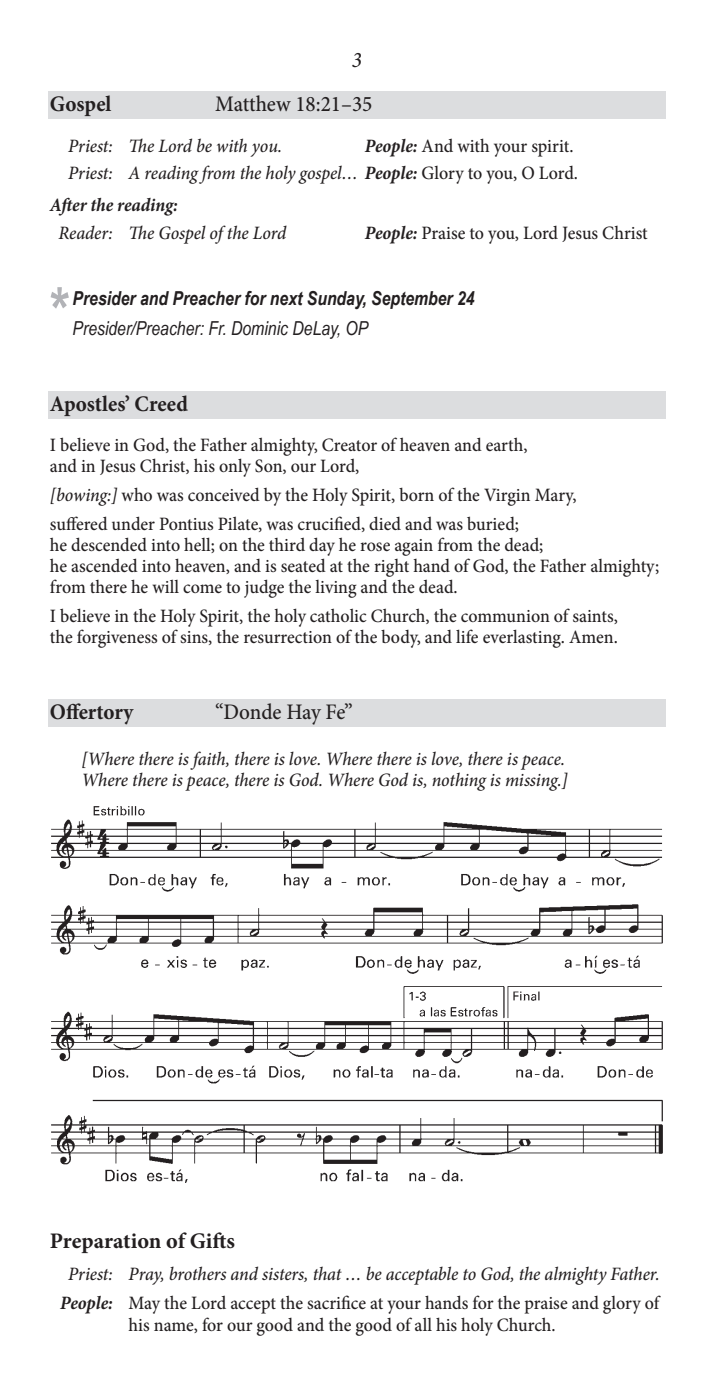
<style>
.page{position:relative;width:714px;height:1386px;background:#fff}
.page>*{position:absolute;margin:0;border:0;box-sizing:border-box;transform-origin:0 0}
.t1{font:700 63px "Arial Narrow";color:#b2b3b7}
.Music_Label{font:700 22.22px "Minion Pro";letter-spacing:.005em;color:#231f20;scale:.95 1}
.Music_Label-2{font:500 22.22px "Minion Pro";letter-spacing:-.005em;color:#231f20;scale:.95 1}
.item_header{font:700 22.22px "Minion Pro";color:#231f20}
.t2{font:italic 500 22.22px "Minion Pro";color:#231f20;scale:.95 1}
.t3{font:italic 700 19.25px "Arial Narrow";color:#231f20}
.announcement_text_mu{font:italic 19.25px "Arial Narrow";color:#231f20}
.Lyrics{font:500 18.9px/21px "Minion Pro";color:#231f20;scale:.95 1}
.prayers_text{font:italic 500 18.9px "Minion Pro";letter-spacing:-.005em;color:#231f20;scale:.95 1}
.prayers_text-2{font:500 18.9px/21.5px "Minion Pro";letter-spacing:-.005em;color:#231f20;scale:.95 1}
.Lyrics-2{font:italic 500 18.9px/21.5px "Minion Pro";letter-spacing:-.005em;color:#231f20;scale:.95 1}
.prayers_text-3{font:italic 700 18.9px "Minion Pro";letter-spacing:-.005em;color:#231f20;scale:.95 1}
.s1{font-weight:700;font-style:italic}
.s2{font-weight:700}
.s3{font-style:normal}
.s4{font-style:italic}
</style>
<div class="page">
<div style="left:48px;top:391px;width:618px;height:27px;background:#dcdddf"></div>
<div style="left:48px;top:91px;width:618px;height:27px;background:#dcdddf"></div>
<div style="left:48px;top:699px;width:618px;height:28px;background:#dcdddf"></div>
<img style="left:51px;top:806px;width:612px;height:377px">
<p class="t2" style="left:352px;top:45px;width:12px">3</p>
<p class="Music_Label" style="left:50px;top:88px;width:66px">Gospel</p>
<p class="Music_Label-2" style="left:215px;top:89px;width:167px">Matthew 18:21–35</p>
<p class="prayers_text" style="left:68px;top:133px;width:227px">Priest: The Lord be with you.</p>
<p class="prayers_text-2" style="left:365px;top:135px;width:221px"><span class="s1">People:</span> And with your spirit.</p>
<p class="prayers_text" style="left:68px;top:160px;width:538px">Priest: A reading from the holy gospel… <span class="s2">People:</span> <span class="s3">Glory to you, O Lord.</span></p>
<p class="prayers_text-3" style="left:50px;top:192px;width:136px">After the reading:</p>
<p class="prayers_text" style="left:58px;top:220px;width:242px">Reader: The Gospel of the Lord</p>
<p class="prayers_text-2" style="left:365px;top:222px;width:299px"><span class="s1">People:</span> Praise to you, Lord Jesus Christ</p>
<p class="t1" style="left:50px;top:263px;width:22px">*</p>
<p class="t3" style="left:73px;top:284px;width:404px">Presider and Preacher for next Sunday, September 24</p>
<p class="announcement_text_mu" style="left:73px;top:315px;width:297px">Presider/Preacher: Fr. Dominic DeLay, OP</p>
<p class="Music_Label" style="left:50px;top:388px;width:147px">Apostles’ Creed</p>
<p class="Lyrics" style="left:50px;top:435px;width:505px">I believe in God, the Father almighty, Creator of heaven and earth, and in Jesus Christ, his only Son, our Lord,</p>
<p class="Lyrics" style="left:50px;top:485px;width:556px"><span class="s4">[bowing:]</span> who was conceived by the Holy Spirit, born of the Virgin Mary,</p>
<p class="Lyrics" style="left:50px;top:514px;width:643px">suffered under Pontius Pilate, was crucified, died and was buried;<br>he descended into hell; on the third day he rose again from the dead;<br>he ascended into heaven, and is seated at the right hand of God, the Father almighty; from there he will come to judge the living and the dead.</p>
<p class="Lyrics" style="left:50px;top:605px;width:600px">I believe in the Holy Spirit, the holy catholic Church, the communion of saints, the forgiveness of sins, the resurrection of the body, and life everlasting. Amen.</p>
<p class="Music_Label" style="left:50px;top:696px;width:90px">Offertory</p>
<p class="Music_Label-2" style="left:215px;top:697px;width:146px">“Donde Hay Fe”</p>
<p class="Lyrics-2" style="left:81px;top:748px;width:514px">[Where there is faith, there is love. Where there is love, there is peace.<br>Where there is peace, there is God. Where God is, nothing is missing.]</p>
<p class="item_header" style="left:50px;top:1225px;width:187px">Preparation of Gifts</p>
<p class="prayers_text" style="left:68px;top:1261px;width:624px">Priest: Pray, brothers and sisters, that … be acceptable to God, the almighty Father.</p>
<p class="prayers_text-2" style="left:129px;top:1293px;width:560px;text-indent:-68px"><span class="s1">People:</span> May the Lord accept the sacrifice at your hands for the praise and glory of his name, for our good and the good of all his holy Church.</p>
</div>
